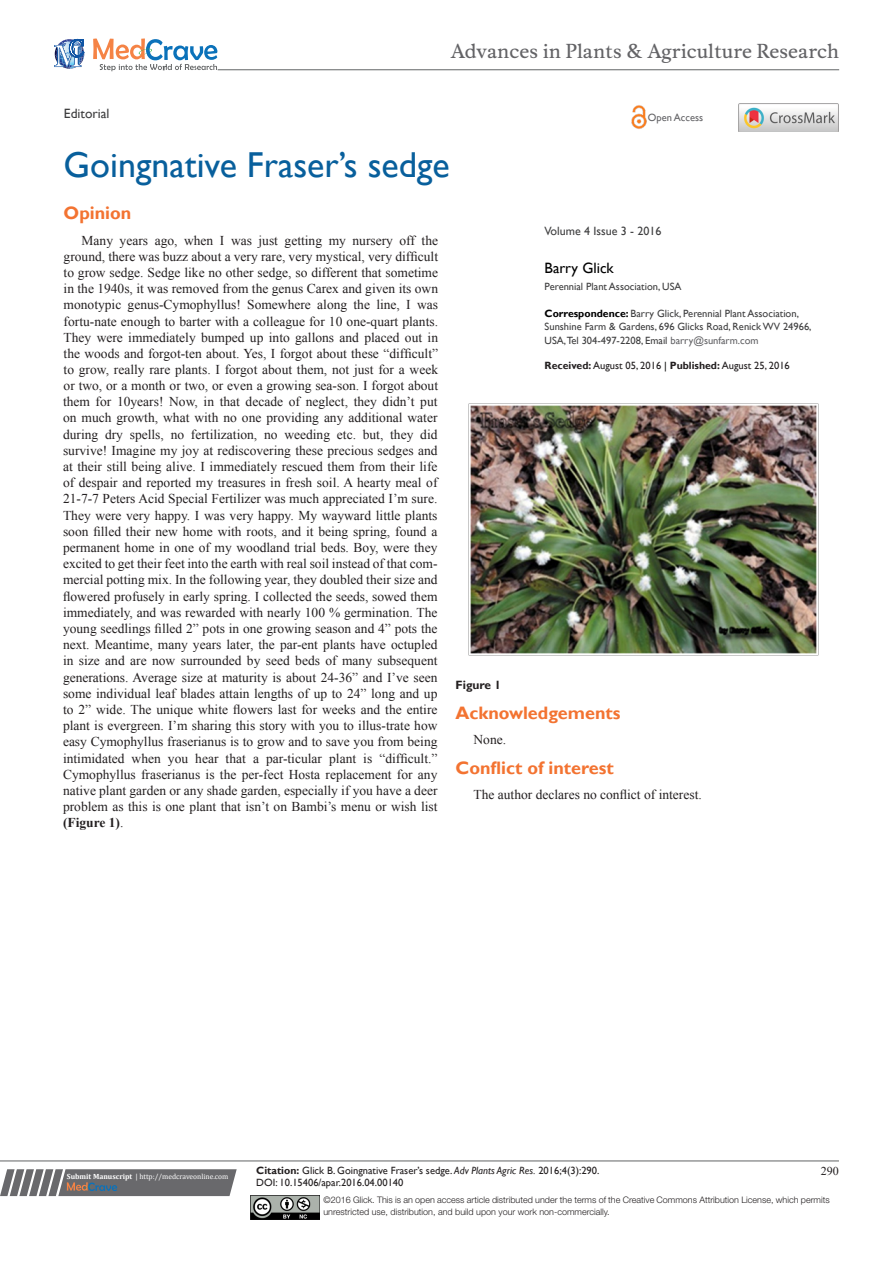
<style>
.page{position:relative;width:893px;height:1263px;background:#fff}
.page>*{position:absolute;margin:0;border:0;box-sizing:border-box;transform-origin:0 0}
.t1{font:36px "Gill Sans";color:#085f9c}
.t2{font:18.6px "Musee";color:#636366}
.heading_1{font:700 18px "Gill Sans";color:#f37331}
.t3{font:15px "Gill Sans";color:#000}
.Normal__Web{font:13.5px/16.2px "Times New Roman";color:#231f20;text-align:justify}
.t4{font:13.5px "Gill Sans";color:#3e3e3f}
.t5{font:12px "Gill Sans";color:#3e3e3f}
.t6{font:700 12px "Gill Sans";color:#231f20}
.t7{font:12px "Times New Roman";color:#231f20}
.t8{font:10.5px/13.5px "Gill Sans";color:#3e3e3f}
.Citation{font:10.5px "Gill Sans";color:#231f20}
.t9{font:10.5px "Gill Sans";color:#636366}
.t10{font:300 9px/12px "Helvetica Neue LT Std";color:#231f20}
.t11{font:7.5px "Cambria";color:#fff}
.s1{font-weight:700;color:#000}
.s2{color:#636366}
.s3{font-weight:700}
.s4{color:#000}
.s5{font-style:italic}
</style>
<div class="page">
<svg style="left:0;top:1169px;width:237px;height:27px;background:#78787a"></svg>
<hr style="left:0;top:1161px;width:839px;height:1px;background:#626465">
<img style="left:250px;top:1195px;width:69px;height:24px">
<svg style="left:54px;top:39px;width:30px;height:30px"></svg>
<svg style="left:93px;top:38px;width:124px;height:33px"></svg>
<hr style="left:218px;top:70px;width:621px;height:1px;background:#626465">
<img style="left:631px;top:105px;width:16px;height:24px">
<img style="left:739px;top:104px;width:99px;height:28px">
<img style="left:468px;top:404px;width:349px;height:251px">
<p class="t4" style="left:64px;top:105px;width:47px">Editorial</p>
<p class="t2" style="left:451px;top:39px;width:390px">Advances in Plants &amp; Agriculture Research</p>
<p class="t9" style="left:648px;top:112px;width:57px">Open Access</p>
<p class="t1" style="left:64px;top:144px;width:388px">Goingnative Fraser’s sedge</p>
<p class="heading_1" style="left:64px;top:202px;width:69px">Opinion</p>
<p class="Normal__Web" style="left:64px;top:232px;width:376px;text-indent:18px">Many years ago, when I was just getting my nursery off the ground, there was buzz about a very rare, very mystical, very difficult to grow sedge. Sedge like no other sedge, so different that sometime in the 1940s, it was removed from the genus Carex and given its own monotypic genus-Cymophyllus! Somewhere along the line, I was fortu-nate enough to barter with a colleague for 10 one-quart plants.<br>They were immediately bumped up into gallons and placed out in the woods and forgot-ten about. Yes, I forgot about these “difficult” to grow, really rare plants. I forgot about them, not just for a week or two, or a month or two, or even a growing sea-son. I forgot about</p>
<p class="t5" style="left:545px;top:224px;width:118px">Volume 4 Issue 3 - 2016</p>
<p class="t3" style="left:545px;top:259px;width:71px">Barry Glick</p>
<p class="t8" style="left:545px;top:280px;width:138px">Perennial Plant Association, USA</p>
<p class="t8" style="left:545px;top:307px;width:268px"><span class="s1">Correspondence:</span> Barry Glick, Perennial Plant Association,<br>Sunshine Farm &amp; Gardens, 696 Glicks Road, Renick WV 24966,<br>USA,Tel 304-497-2208, Email <span class="s2">barry@sunfarm.com</span></p>
<p class="Citation" style="left:545px;top:359px;width:247px"><span class="s3">Received:</span> August 05, 2016 <span class="s4">|</span> <span class="s3">Published:</span> August 25, 2016</p>
<p class="Normal__Web" style="left:63px;top:393px;width:376px">them for 10years! Now, in that decade of neglect, they didn’t put on much growth, what with no one providing any additional water during dry spells, no fertilization, no weeding etc. but, they did survive! Imagine my joy at rediscovering these precious sedges and at their still being alive. I immediately rescued them from their life of despair and reported my treasures in fresh soil. A hearty meal of 21-7-7 Peters Acid Special Fertilizer was much appreciated I’m sure.<br>They were very happy. I was very happy. My wayward little plants soon filled their new home with roots, and it being spring, found a permanent home in one of my woodland trial beds. Boy, were they excited to get their feet into the earth with real soil instead of that com&shy;mercial potting mix. In the following year, they doubled their size and flowered profusely in early spring. I collected the seeds, sowed them immediately, and was rewarded with nearly 100 % germination. The young seedlings filled 2” pots in one growing season and 4” pots the next. Meantime, many years later, the par-ent plants have octupled in size and are now surrounded by seed beds of many subsequent generations. Average size at maturity is about 24-36” and I’ve seen some individual leaf blades attain lengths of up to 24” long and up to 2” wide. The unique white flowers last for weeks and the entire plant is evergreen. I’m sharing this story with you to illus-trate how easy Cymophyllus fraserianus is to grow and to save you from being intimidated when you hear that a par-ticular plant is “difficult.” Cymophyllus fraserianus is the per-fect Hosta replacement for any native plant garden or any shade garden, especially if you have a deer problem as this is one plant that isn’t on Bambi’s menu or wish list <span class="s3">(Figure 1)</span>.</p>
<p class="t6" style="left:455px;top:677px;width:47px">Figure 1</p>
<p class="heading_1" style="left:455px;top:702px;width:166px">Acknowledgements</p>
<p class="Normal__Web" style="left:473px;top:731px;width:34px">None.</p>
<p class="heading_1" style="left:455px;top:757px;width:160px">Conflict of interest</p>
<p class="Normal__Web" style="left:473px;top:786px;width:230px">The author declares no conflict of interest.</p>
<p class="t11" style="left:67px;top:1172px;width:163px"><span class="s3">Submit Manuscript</span> | http://medcraveonline.com</p>
<p class="Citation" style="left:256px;top:1164px;width:345px"><span class="s3">Citation:</span> Glick B. Goingnative Fraser’s sedge. <span class="s5">Adv Plants Agric Res.</span> 2016;4(3):290.</p>
<p class="Citation" style="left:256px;top:1176px;width:149px">DOI: 10.15406/apar.2016.04.00140</p>
<p class="t7" style="left:821px;top:1163px;width:19px">290</p>
<p class="t10" style="left:323px;top:1194px;width:508px">©2016 Glick. This is an open access article distributed under the terms of the Creative Commons Attribution License, which permits unrestricted use, distribution, and build upon your work non-commercially.</p>
</div>
